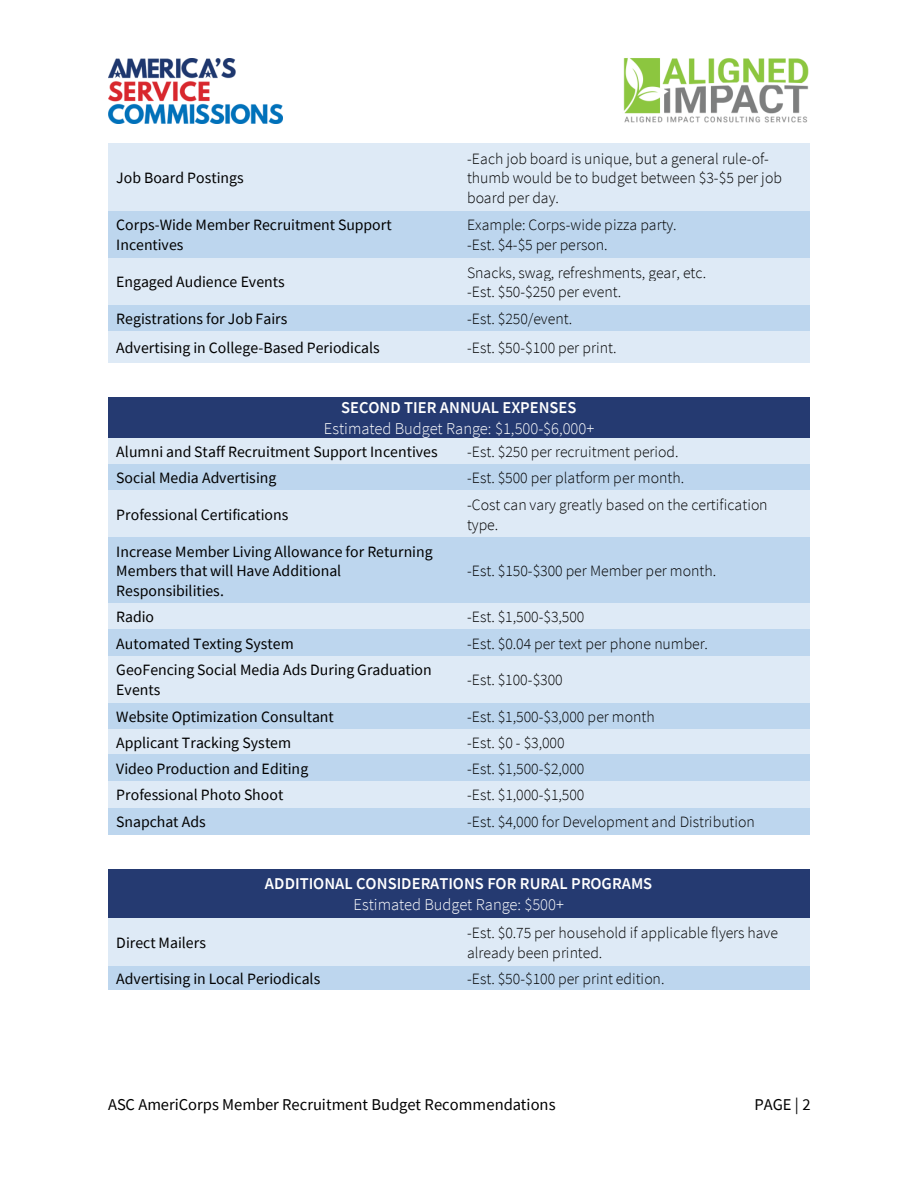
<style>
.page{position:relative;width:918px;height:1188px;background:#fff}
.page>*{position:absolute;margin:0;border:0;box-sizing:border-box;transform-origin:0 0}
.t1{font:600 16.5px "Source Sans Pro";color:#fff}
.t2{font:300 16.5px "Source Sans Pro";color:#fff}
.t3{font:16.5px "Source Sans Pro";color:#000}
.t4{font:300 15.75px/19.8px "Source Sans Pro";color:#000}
.t5{font:15.75px/19.8px "Source Sans Pro";color:#000}
</style>
<div class="page">
<img style="left:108px;top:59px;width:174px;height:65px">
<img style="left:623px;top:58px;width:186px;height:65px">
<div style="left:108px;top:144px;width:351px;height:67px;background:#deeaf6"></div>
<div style="left:459px;top:144px;width:351px;height:67px;background:#deeaf6"></div>
<div style="left:108px;top:211px;width:351px;height:47px;background:#bdd6ee"></div>
<div style="left:459px;top:211px;width:351px;height:47px;background:#bdd6ee"></div>
<div style="left:108px;top:258px;width:351px;height:47px;background:#deeaf6"></div>
<div style="left:459px;top:258px;width:351px;height:47px;background:#deeaf6"></div>
<div style="left:108px;top:305px;width:351px;height:26px;background:#bdd6ee"></div>
<div style="left:459px;top:305px;width:351px;height:26px;background:#bdd6ee"></div>
<div style="left:108px;top:331px;width:351px;height:32px;background:#deeaf6"></div>
<div style="left:459px;top:331px;width:351px;height:32px;background:#deeaf6"></div>
<div style="left:108px;top:397px;width:702px;height:42px;background:#253a71"></div>
<div style="left:108px;top:439px;width:351px;height:25px;background:#deeaf6"></div>
<div style="left:459px;top:439px;width:351px;height:25px;background:#deeaf6"></div>
<div style="left:108px;top:464px;width:351px;height:26px;background:#bdd6ee"></div>
<div style="left:459px;top:464px;width:351px;height:26px;background:#bdd6ee"></div>
<div style="left:108px;top:490px;width:351px;height:48px;background:#deeaf6"></div>
<div style="left:459px;top:490px;width:351px;height:48px;background:#deeaf6"></div>
<div style="left:108px;top:538px;width:351px;height:66px;background:#bdd6ee"></div>
<div style="left:459px;top:538px;width:351px;height:66px;background:#bdd6ee"></div>
<div style="left:108px;top:604px;width:351px;height:26px;background:#deeaf6"></div>
<div style="left:459px;top:604px;width:351px;height:26px;background:#deeaf6"></div>
<div style="left:108px;top:630px;width:351px;height:26px;background:#bdd6ee"></div>
<div style="left:459px;top:630px;width:351px;height:26px;background:#bdd6ee"></div>
<div style="left:108px;top:656px;width:351px;height:47px;background:#deeaf6"></div>
<div style="left:459px;top:656px;width:351px;height:47px;background:#deeaf6"></div>
<div style="left:108px;top:703px;width:351px;height:27px;background:#bdd6ee"></div>
<div style="left:459px;top:703px;width:351px;height:27px;background:#bdd6ee"></div>
<div style="left:108px;top:730px;width:351px;height:24px;background:#deeaf6"></div>
<div style="left:459px;top:730px;width:351px;height:24px;background:#deeaf6"></div>
<div style="left:108px;top:754px;width:351px;height:27px;background:#bdd6ee"></div>
<div style="left:459px;top:754px;width:351px;height:27px;background:#bdd6ee"></div>
<div style="left:108px;top:781px;width:351px;height:27px;background:#deeaf6"></div>
<div style="left:459px;top:781px;width:351px;height:27px;background:#deeaf6"></div>
<div style="left:108px;top:808px;width:351px;height:27px;background:#bdd6ee"></div>
<div style="left:459px;top:808px;width:351px;height:27px;background:#bdd6ee"></div>
<div style="left:108px;top:869px;width:702px;height:49px;background:#253a71"></div>
<div style="left:108px;top:918px;width:351px;height:48px;background:#deeaf6"></div>
<div style="left:459px;top:918px;width:351px;height:48px;background:#deeaf6"></div>
<div style="left:108px;top:966px;width:351px;height:24px;background:#bdd6ee"></div>
<div style="left:459px;top:966px;width:351px;height:24px;background:#bdd6ee"></div>
<p class="t5" style="left:116px;top:168px;width:129px">Job Board Postings</p>
<p class="t4" style="left:467px;top:148px;width:316px">-Each job board is unique, but a general rule-of&shy;thumb would be to budget between $3-$5 per job board per day.</p>
<p class="t5" style="left:116px;top:215px;width:277px">Corps-Wide Member Recruitment Support<br>Incentives</p>
<p class="t4" style="left:467px;top:215px;width:211px">Example: Corps-wide pizza party. -Est. $4-$5 per person.</p>
<p class="t5" style="left:116px;top:272px;width:170px">Engaged Audience Events</p>
<p class="t4" style="left:467px;top:262px;width:241px">Snacks, swag, refreshments, gear, etc. -Est. $50-$250 per event.</p>
<p class="t5" style="left:116px;top:308px;width:173px">Registrations for Job Fairs</p>
<p class="t4" style="left:467px;top:308px;width:107px">-Est. $250/event.</p>
<p class="t5" style="left:116px;top:337px;width:265px">Advertising in College-Based Periodicals</p>
<p class="t4" style="left:467px;top:337px;width:151px">-Est. $50-$100 per print.</p>
<p class="t1" style="left:341px;top:397px;width:237px">SECOND TIER ANNUAL EXPENSES</p>
<p class="t2" style="left:324px;top:418px;width:272px">Estimated Budget Range: $1,500-$6,000+</p>
<p class="t5" style="left:116px;top:441px;width:323px">Alumni and Staff Recruitment Support Incentives</p>
<p class="t4" style="left:467px;top:441px;width:213px">-Est. $250 per recruitment period.</p>
<p class="t5" style="left:116px;top:467px;width:162px">Social Media Advertising</p>
<p class="t4" style="left:467px;top:467px;width:219px">-Est. $500 per platform per month.</p>
<p class="t5" style="left:116px;top:504px;width:174px">Professional Certifications</p>
<p class="t4" style="left:467px;top:494px;width:302px">-Cost can vary greatly based on the certification type.</p>
<p class="t5" style="left:116px;top:541px;width:318px">Increase Member Living Allowance for Returning<br>Members that will Have Additional<br>Responsibilities.</p>
<p class="t4" style="left:467px;top:560px;width:251px">-Est. $150-$300 per Member per month.</p>
<p class="t5" style="left:116px;top:607px;width:39px">Radio</p>
<p class="t4" style="left:467px;top:607px;width:119px">-Est. $1,500-$3,500</p>
<p class="t5" style="left:116px;top:633px;width:179px">Automated Texting System</p>
<p class="t4" style="left:467px;top:633px;width:243px">-Est. $0.04 per text per phone number.</p>
<p class="t5" style="left:116px;top:660px;width:317px">GeoFencing Social Media Ads During Graduation<br>Events</p>
<p class="t4" style="left:467px;top:669px;width:97px">-Est. $100-$300</p>
<p class="t5" style="left:116px;top:706px;width:219px">Website Optimization Consultant</p>
<p class="t4" style="left:467px;top:706px;width:189px">-Est. $1,500-$3,000 per month</p>
<p class="t5" style="left:116px;top:732px;width:176px">Applicant Tracking System</p>
<p class="t4" style="left:467px;top:732px;width:99px">-Est. $0 - $3,000</p>
<p class="t5" style="left:116px;top:758px;width:194px">Video Production and Editing</p>
<p class="t4" style="left:467px;top:758px;width:119px">-Est. $1,500-$2,000</p>
<p class="t5" style="left:116px;top:784px;width:169px">Professional Photo Shoot</p>
<p class="t4" style="left:467px;top:784px;width:119px">-Est. $1,000-$1,500</p>
<p class="t5" style="left:116px;top:811px;width:91px">Snapchat Ads</p>
<p class="t4" style="left:467px;top:811px;width:289px">-Est. $4,000 for Development and Distribution</p>
<p class="t1" style="left:265px;top:873px;width:389px">ADDITIONAL CONSIDERATIONS FOR RURAL PROGRAMS</p>
<p class="t2" style="left:353px;top:893px;width:212px">Estimated Budget Range: $500+</p>
<p class="t5" style="left:116px;top:932px;width:91px">Direct Mailers</p>
<p class="t4" style="left:467px;top:922px;width:312px">-Est. $0.75 per household if applicable flyers have already been printed.</p>
<p class="t5" style="left:116px;top:968px;width:206px">Advertising in Local Periodicals</p>
<p class="t4" style="left:467px;top:968px;width:199px">-Est. $50-$100 per print edition.</p>
<p class="t3" style="left:108px;top:1093px;width:449px">ASC AmeriCorps Member Recruitment Budget Recommendations</p>
<p class="t3" style="left:754px;top:1093px;width:58px">PAGE | 2</p>
</div>
